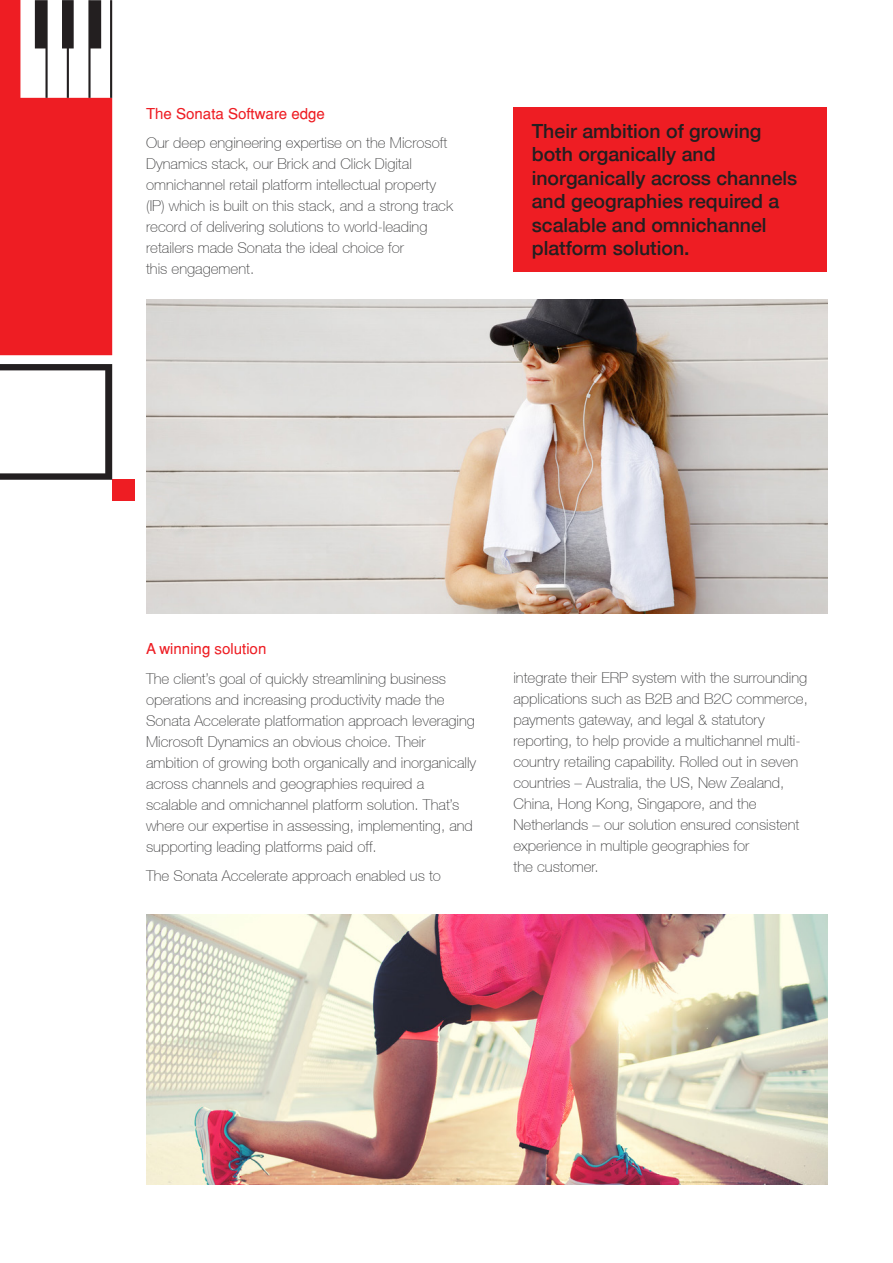
<style>
.page{position:relative;width:893px;height:1263px;background:#fff}
.page>*{position:absolute;margin:0;border:0;box-sizing:border-box;transform-origin:0 0}
.t1{font:500 19.5px/23.4px "Helvetica 65";color:#231f20}
.t2{font:100 15px/21px "Helvetica 35";color:#3e3e3f}
.t3{font:15px "Helvetica";color:#ee1d23}
</style>
<div class="page">
<div style="left:112px;top:480px;width:22px;height:21px;background:#ee1d23"></div>
<svg style="left:0;top:0;width:112px;height:355px"></svg>
<svg style="left:0;top:364px;width:112px;height:116px"></svg>
<div style="left:513px;top:107px;width:314px;height:165px;background:#ee1d23"></div>
<img style="left:146px;top:300px;width:681px;height:313px">
<img style="left:146px;top:914px;width:681px;height:270px">
<p class="t3" style="left:146px;top:104px;width:180px">The Sonata Software edge</p>
<p class="t2" style="left:146px;top:132px;width:308px">Our deep engineering expertise on the Microsoft Dynamics stack, our Brick and Click Digital omnichannel retail platform intellectual property (IP) which is built on this stack, and a strong track record of delivering solutions to world-leading retailers made Sonata the ideal choice for<br>this engagement.</p>
<p class="t1" style="left:532px;top:119px;width:267px">Their ambition of growing both organically and inorganically across channels and geographies required a scalable and omnichannel platform solution.</p>
<p class="t3" style="left:146px;top:640px;width:122px">A winning solution</p>
<p class="t2" style="left:146px;top:668px;width:332px">The client’s goal of quickly streamlining business operations and increasing productivity made the Sonata Accelerate platformation approach leveraging Microsoft Dynamics an obvious choice. Their ambition of growing both organically and inorganically across channels and geographies required a scalable and omnichannel platform solution. That’s where our expertise in assessing, implementing, and supporting leading platforms paid off.</p>
<p class="t2" style="left:146px;top:865px;width:296px">The Sonata Accelerate approach enabled us to</p>
<p class="t2" style="left:513px;top:667px;width:296px">integrate their ERP system with the surrounding applications such as B2B and B2C commerce, payments gateway, and legal &amp; statutory reporting, to help provide a multichannel multi&shy;country retailing capability. Rolled out in seven countries – Australia, the US, New Zealand, China, Hong Kong, Singapore, and the Netherlands – our solution ensured consistent experience in multiple geographies for<br>the customer.</p>
</div>
